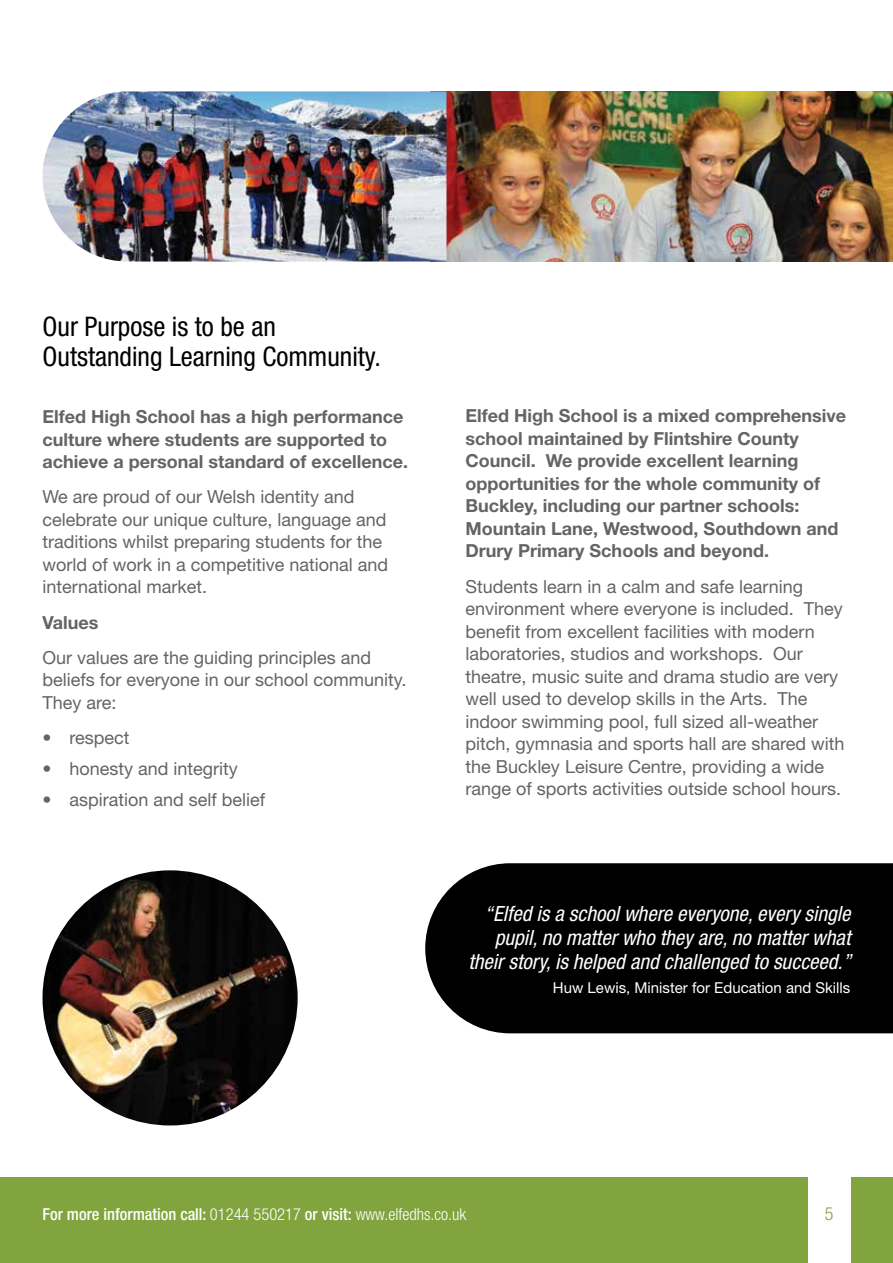
<style>
.page{position:relative;width:893px;height:1263px;background:#fff}
.page>*{position:absolute;margin:0;border:0;box-sizing:border-box;transform-origin:0 0}
.t1{font:condensed 27px/30px "Helvetica Neue";color:#000}
.t2{font:italic condensed 21px/24px "Helvetica Neue";color:#fff;text-align:right}
.t3{font:18px/22.5px "Helvetica Neue";color:#636466}
.t4{font:700 18px/22.5px "Helvetica Neue";color:#636466}
.t5{font:300 condensed 18px "Helvetica Neue";color:#81a43f}
.t6{font:500 condensed 16.5px "Helvetica Neue";color:#fff}
.t7{font:15px "Helvetica Neue";color:#fff}
.s1{font-weight:300}
</style>
<div class="page">
<img style="left:446px;top:91px;width:447px;height:170px">
<div style="left:425px;top:863px;width:468px;height:170px;background:#000"></div>
<div style="left:0;top:1178px;width:893px;height:85px;background:#81a43f"></div>
<div style="left:808px;top:1176px;width:42px;height:87px;background:#fff"></div>
<img style="left:43px;top:870px;width:255px;height:255px;border-radius:128px">
<img style="left:43px;top:91px;width:403px;height:170px">
<h1 class="t1" style="left:43px;top:311px;width:340px">Our Purpose is to be an<br>Outstanding Learning Community.</h1>
<p class="t4" style="left:43px;top:405px;width:367px">Elfed High School has a high performance culture where students are supported to achieve a personal standard of excellence.</p>
<p class="t3" style="left:43px;top:485px;width:347px">We are proud of our Welsh identity and celebrate our unique culture, language and traditions whilst preparing students for the world of work in a competitive national and international market.</p>
<p class="t4" style="left:43px;top:611px;width:57px">Values</p>
<p class="t3" style="left:43px;top:646px;width:366px">Our values are the guiding principles and beliefs for everyone in our school community.<br>They are:</p>
<p class="t3" style="left:43px;top:726px;width:89px">• respect</p>
<p class="t3" style="left:43px;top:757px;width:197px">• honesty and integrity</p>
<p class="t3" style="left:43px;top:788px;width:224px">• aspiration and self belief</p>
<p class="t4" style="left:466px;top:404px;width:382px">Elfed High School is a mixed comprehensive school maintained by Flintshire County Council. We provide excellent learning opportunities for the whole community of Buckley, including our partner schools:<br>Mountain Lane, Westwood, Southdown and Drury Primary Schools and beyond.</p>
<p class="t3" style="left:466px;top:575px;width:380px">Students learn in a calm and safe learning environment where everyone is included. They benefit from excellent facilities with modern laboratories, studios and workshops. Our theatre, music suite and drama studio are very well used to develop skills in the Arts. The indoor swimming pool, full sized all-weather pitch, gymnasia and sports hall are shared with the Buckley Leisure Centre, providing a wide range of sports activities outside school hours.</p>
<p class="t2" style="left:468px;top:901px;width:384px">“Elfed is a school where everyone, every single pupil, no matter who they are, no matter what their story, is helped and challenged to succeed.”</p>
<p class="t7" style="left:553px;top:978px;width:299px">Huw Lewis, Minister for Education and Skills</p>
<p class="t6" style="left:43px;top:1205px;width:425px">For more information call: <span class="s1">01244 550217</span> or visit: <span class="s1">www.elfedhs.co.uk</span></p>
<p class="t5" style="left:825px;top:1204px;width:10px">5</p>
</div>
